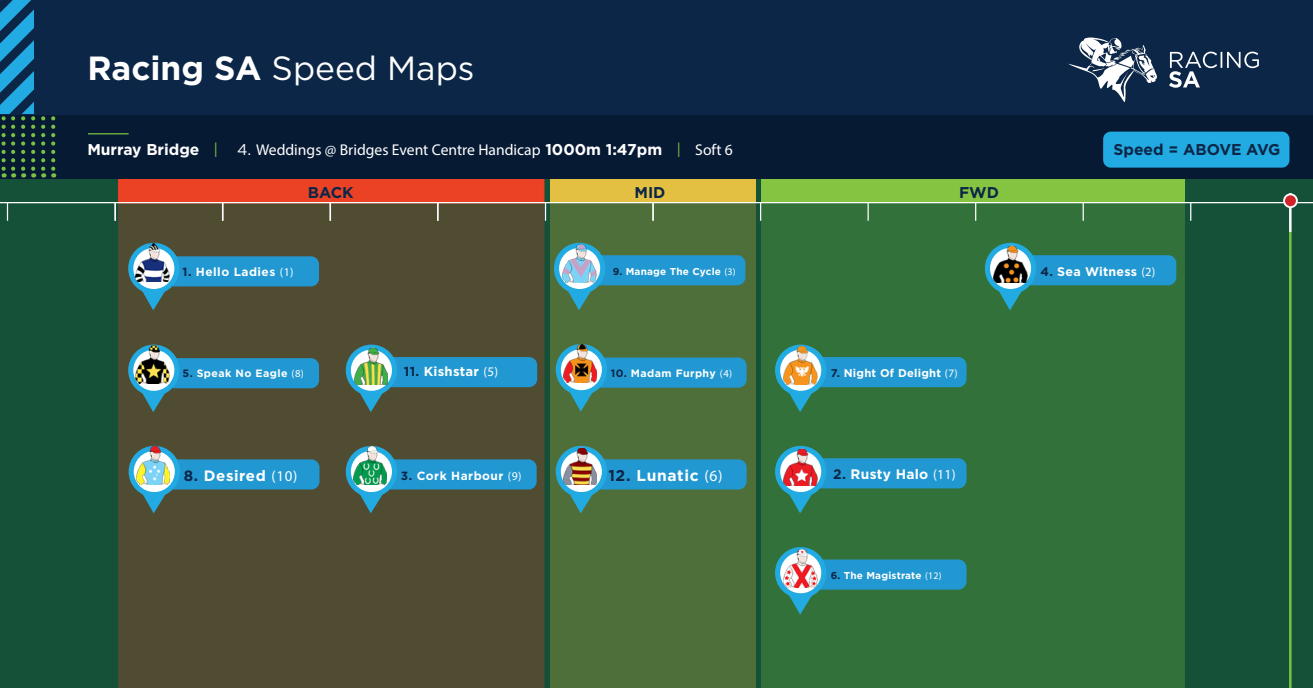
<style>
.page{position:relative;width:1313px;height:688px;background:#fff}
.page>*{position:absolute;margin:0;border:0;box-sizing:border-box;transform-origin:0 0}
.t1{font:33.5px "Gotham HTF";color:#fff}
.t2{font:15.62px "Myriad Pro";color:#fff}
.t3{font:700 15.62px "Gotham HTF";color:#0c2647}
.t4{font:700 15.62px "Gotham HTF";letter-spacing:.04em;color:#fff}
.t5{font:700 15px "Gotham HTF";letter-spacing:.04em;color:#fff}
.t6{font:700 13.75px "Gotham HTF";letter-spacing:.02em;color:#fff}
.t7{font:700 13.12px "Gotham HTF";letter-spacing:.02em;color:#fff}
.t8{font:700 12.5px "Gotham HTF";letter-spacing:.02em;color:#fff}
.t9{font:700 11.88px "Gotham HTF";letter-spacing:.04em;color:#fff}
.t10{font:700 11.25px "Gotham HTF";letter-spacing:.02em;color:#fff}
.t11{font:700 10.62px "Gotham HTF";letter-spacing:.04em;color:#fff}
.t12{font:700 10px "Gotham HTF";letter-spacing:.02em;color:#fff}
.s1{font-weight:700}
.s2{font-family:"Gotham HTF";font-weight:700}
.s3{font-family:"Gotham HTF";color:#79c142}
.s4{font-family:"Gotham HTF"}
.s5{color:#0c2647}
.s6{font-family:"Myriad Pro";font-weight:400}
</style>
<div class="page">
<div style="left:0;top:149px;width:1312px;height:539px;background:#155138"></div>
<div style="left:118px;top:203px;width:426px;height:485px;background:#504c32"></div>
<div style="left:118px;top:178px;width:426px;height:25px;background:#eb4225;border:1px solid #eb3e26"></div>
<div style="left:550px;top:178px;width:205px;height:25px;background:#e3c042"></div>
<div style="left:761px;top:178px;width:423px;height:25px;background:#84c440"></div>
<div style="left:550px;top:203px;width:205px;height:485px;background:#4e6f3a"></div>
<div style="left:761px;top:200px;width:423px;height:488px;background:#33713a"></div>
<div style="left:0;top:0;width:1312px;height:178px;background:#0c2647"></div>
<hr style="left:0;top:202px;width:1312px;height:1px;background:#fff">
<div style="left:0;top:115px;width:1312px;height:63px;background:#071a34"></div>
<svg style="left:545px;top:203px;width:1px;height:18px"></svg>
<hr style="left:88px;top:133px;width:41px;height:1px;background:#79c142">
<svg style="left:1169px;top:52px;width:89px;height:36px"></svg>
<svg style="left:1068px;top:37px;width:88px;height:65px"></svg>
<svg style="left:652px;top:203px;width:1px;height:18px"></svg>
<svg style="left:760px;top:203px;width:1px;height:18px"></svg>
<svg style="left:867px;top:203px;width:1px;height:18px"></svg>
<svg style="left:975px;top:203px;width:1px;height:18px"></svg>
<svg style="left:1082px;top:203px;width:1px;height:18px"></svg>
<svg style="left:1190px;top:203px;width:1px;height:18px"></svg>
<svg style="left:41px;top:116px;width:4px;height:61px"></svg>
<svg style="left:51px;top:116px;width:4px;height:61px"></svg>
<svg style="left:0;top:0;width:35px;height:177px"></svg>
<hr style="left:1289px;top:231px;width:2px;height:457px;background:#79c142">
<hr style="left:1289px;top:193px;width:2px;height:39px;background:#fff">
<div style="left:1284px;top:194px;width:12px;height:13px;background:#d1232a;border-radius:50%"></div>
<div style="left:1283px;top:193px;width:14px;height:15px;border:2px solid #fff;border-radius:50%"></div>
<svg style="left:7px;top:203px;width:1px;height:18px"></svg>
<svg style="left:114px;top:203px;width:2px;height:18px"></svg>
<svg style="left:222px;top:203px;width:1px;height:18px"></svg>
<svg style="left:329px;top:203px;width:2px;height:18px"></svg>
<svg style="left:437px;top:203px;width:1px;height:18px"></svg>
<svg style="left:346px;top:344px;width:191px;height:68px;background:#3f717a"></svg>
<img style="left:354px;top:346px;width:34px;height:38px">
<svg style="left:775px;top:344px;width:191px;height:68px"></svg>
<img style="left:783px;top:346px;width:34px;height:38px">
<svg style="left:775px;top:547px;width:191px;height:67px"></svg>
<img style="left:783px;top:549px;width:34px;height:38px">
<svg style="left:775px;top:446px;width:191px;height:67px"></svg>
<img style="left:783px;top:447px;width:34px;height:39px">
<svg style="left:554px;top:243px;width:191px;height:67px"></svg>
<img style="left:562px;top:245px;width:34px;height:38px">
<svg style="left:985px;top:243px;width:191px;height:67px"></svg>
<img style="left:993px;top:245px;width:34px;height:38px">
<svg style="left:555px;top:348px;width:191px;height:63px"></svg>
<img style="left:563px;top:344px;width:33px;height:39px">
<svg style="left:555px;top:450px;width:191px;height:63px"></svg>
<img style="left:563px;top:446px;width:33px;height:38px">
<svg style="left:346px;top:446px;width:190px;height:67px;background:#40727c"></svg>
<img style="left:353px;top:446px;width:34px;height:38px">
<svg style="left:129px;top:446px;width:190px;height:67px;background:#40727d"></svg>
<img style="left:136px;top:446px;width:33px;height:38px">
<svg style="left:128px;top:344px;width:191px;height:68px;background:#40717b"></svg>
<img style="left:136px;top:345px;width:33px;height:38px">
<svg style="left:128px;top:243px;width:191px;height:67px;background:#40727c"></svg>
<img style="left:136px;top:243px;width:33px;height:38px">
<div style="left:1103px;top:132px;width:186px;height:36px;background:#22abe2;border-radius:8px"></div>
<p class="t1" style="left:87px;top:49px;width:389px"><span class="s1">Racing SA</span> Speed Maps</p>
<p class="t2" style="left:87px;top:140px;width:647px"><span class="s2">Murray Bridge</span> <span class="s3">|</span> <span class="s4">4.</span> Weddings @ Bridges Event Centre Handicap <span class="s2">1000m 1:47pm</span> <span class="s3">|</span> Soft 6</p>
<p class="t3" style="left:308px;top:184px;width:47px">BACK</p>
<p class="t3" style="left:634px;top:184px;width:33px">MID</p>
<p class="t3" style="left:959px;top:184px;width:41px">FWD</p>
<p class="t3" style="left:1113px;top:141px;width:168px">Speed = ABOVE AVG</p>
<p class="t9" style="left:182px;top:265px;width:113px"><span class="s5">1.</span> Hello Ladies <span class="s6">(1)</span></p>
<p class="t11" style="left:182px;top:367px;width:123px"><span class="s5">5.</span> Speak No Eagle <span class="s6">(8)</span></p>
<p class="t12" style="left:613px;top:265px;width:124px"><span class="s5">9.</span> Manage The Cycle <span class="s6">(3)</span></p>
<p class="t8" style="left:1040px;top:264px;width:116px"><span class="s5">4.</span> Sea Witness <span class="s6">(2)</span></p>
<p class="t7" style="left:404px;top:364px;width:96px"><span class="s5">11.</span> Kishstar <span class="s6">(5)</span></p>
<p class="t10" style="left:830px;top:366px;width:128px"><span class="s5">7.</span> Night Of Delight <span class="s6">(7)</span></p>
<p class="t11" style="left:611px;top:367px;width:123px"><span class="s5">10.</span> Madam Furphy <span class="s6">(4)</span></p>
<p class="t5" style="left:184px;top:467px;width:115px"><span class="s5">8.</span> Desired <span class="s6">(10)</span></p>
<p class="t9" style="left:401px;top:468px;width:122px"><span class="s5">3.</span> Cork Harbour <span class="s6">(9)</span></p>
<p class="t4" style="left:608px;top:466px;width:116px"><span class="s5">12.</span> Lunatic <span class="s6">(6)</span></p>
<p class="t6" style="left:833px;top:466px;width:124px"><span class="s5">2.</span> Rusty Halo <span class="s6">(11)</span></p>
<p class="t12" style="left:830px;top:569px;width:112px"><span class="s5">6.</span> The Magistrate <span class="s6">(12)</span></p>
</div>
